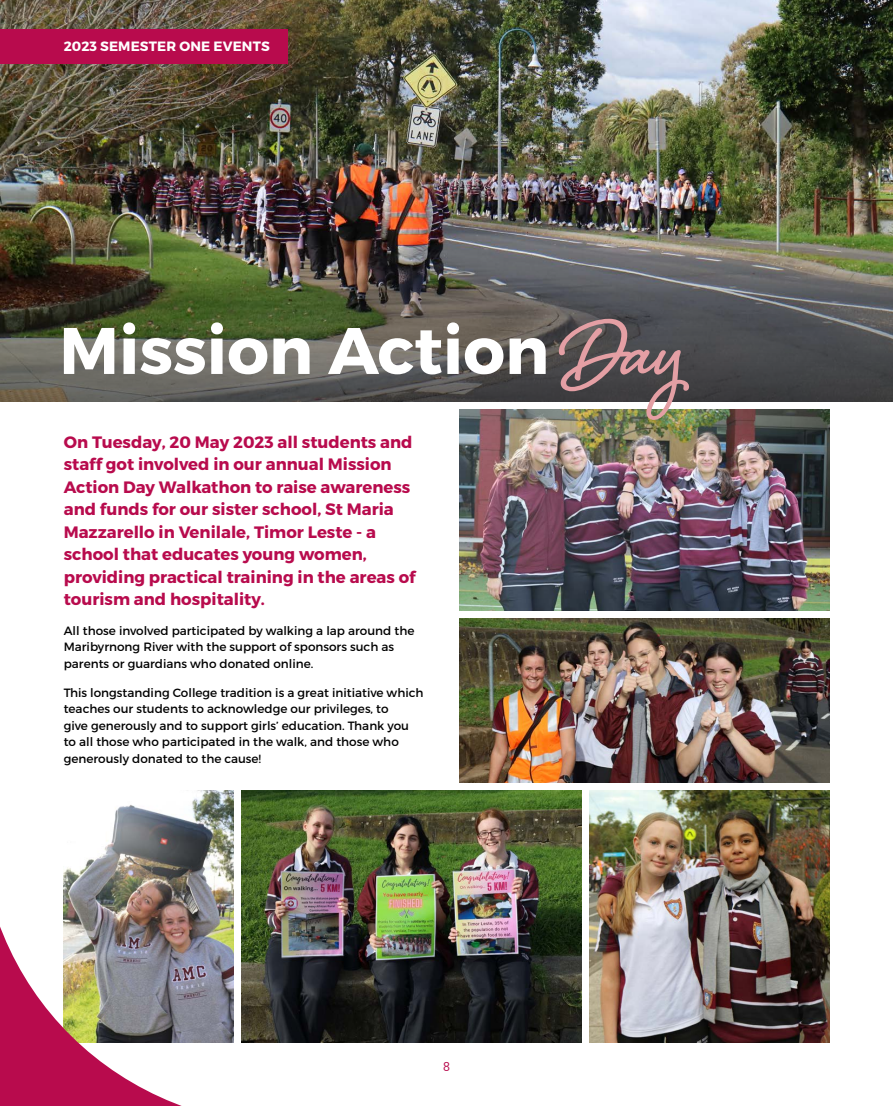
<style>
.page{position:relative;width:893px;height:1106px;background:#fff}
.page>*{position:absolute;margin:0;border:0;box-sizing:border-box;transform-origin:0 0}
.t1{font:700 65.55px "Montserrat";color:#fff}
.t2{font:700 16.5px/22.5px "Montserrat";color:#b80b4d}
.t3{font:700 13.5px "Montserrat";letter-spacing:.01em;color:#fff}
.t4{font:13.5px "Corbel";color:#b80b4d}
.t5{font:12px/16.5px "Montserrat";color:#000}
.s1{font-family:"Shelby";font-size:100.5px;color:#e49fa4}
</style>
<div class="page">
<img style="left:459px;top:410px;width:370px;height:201px">
<img style="left:459px;top:618px;width:370px;height:164px">
<img style="left:0;top:0;width:893px;height:211px">
<img style="left:0;top:211px;width:893px;height:191px">
<img style="left:120px;top:790px;width:114px;height:17px">
<img style="left:242px;top:790px;width:339px;height:252px">
<img style="left:589px;top:790px;width:240px;height:252px">
<div style="left:0;top:29px;width:288px;height:35px;background:#b80b4d"></div>
<img style="left:0;top:807px;width:303px;height:299px">
<p class="t3" style="left:64px;top:38px;width:208px">2023 SEMESTER ONE EVENTS</p>
<h1 class="t1" style="left:59px;top:310px;width:625px">Mission Action <span class="s1">Day</span></h1>
<p class="t2" style="left:64px;top:431px;width:353px">On Tuesday, 20 May 2023 all students and staff got involved in our annual Mission Action Day Walkathon to raise awareness and funds for our sister school, St Maria Mazzarello in Venilale, Timor Leste - a school that educates young women, providing practical training in the areas of tourism and hospitality.</p>
<p class="t5" style="left:64px;top:622px;width:352px">All those involved participated by walking a lap around the<br>Maribyrnong River with the support of sponsors such as parents or guardians who donated online.</p>
<p class="t5" style="left:64px;top:684px;width:361px">This longstanding College tradition is a great initiative which teaches our students to acknowledge our privileges, to<br>give generously and to support girls’ education. Thank you to all those who participated in the walk, and those who generously donated to the cause!</p>
<p class="t4" style="left:443px;top:1058px;width:8px">8</p>
</div>
